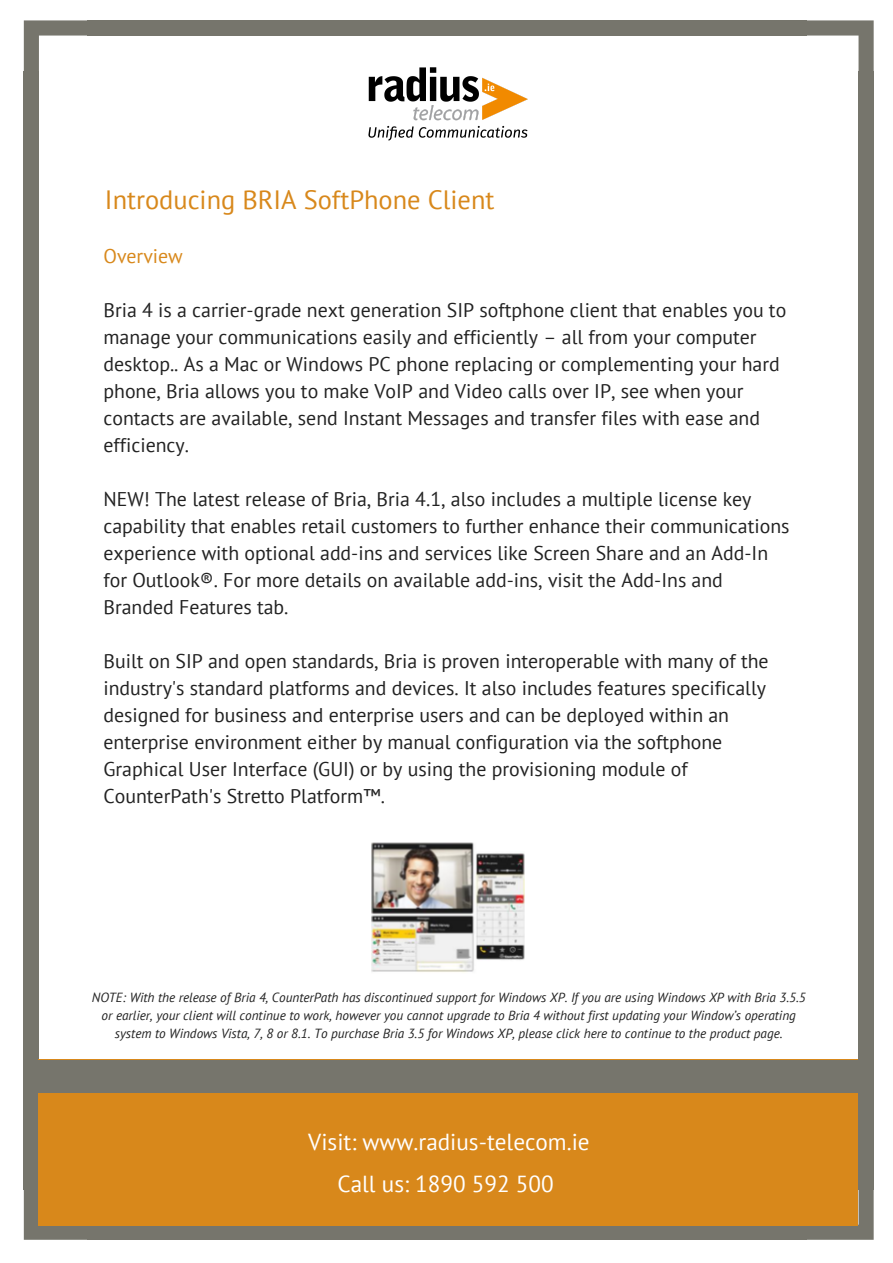
<style>
.page{position:relative;width:893px;height:1263px;background:#fff}
.page>*{position:absolute;margin:0;border:0;box-sizing:border-box;transform-origin:0 0}
.t1{font:26.4px "PT Sans";color:#d8881b}
.t2{font:23.1px/41.5px "PT Sans";color:#fff;text-align:center}
.t3{font:19.8px/27px "PT Sans";color:#222}
.t4{font:19.8px "PT Sans";color:#d8881b}
.t5{font:italic 13.2px/18px "PT Sans";color:#222;text-align:center}
</style>
<div class="page">
<svg style="left:24px;top:20px;width:63px;height:52px"></svg>
<div style="left:24px;top:72px;width:15px;height:1118px;background:#76756c"></div>
<svg style="left:24px;top:1190px;width:63px;height:50px"></svg>
<div style="left:87px;top:1225px;width:720px;height:15px;background:#76756c"></div>
<svg style="left:804px;top:1190px;width:69px;height:50px;background:#7c786c"></svg>
<div style="left:858px;top:72px;width:15px;height:1118px;background:#76756c"></div>
<div style="left:87px;top:20px;width:720px;height:16px;background:#76756c"></div>
<svg style="left:807px;top:20px;width:66px;height:52px"></svg>
<div style="left:38px;top:1059px;width:820px;height:166px;background:#d8881b"></div>
<div style="left:33px;top:1060px;width:826px;height:33px;background:#76756c"></div>
<img style="left:369px;top:67px;width:158px;height:74px">
<img style="left:371px;top:842px;width:154px;height:130px">
<h1 class="t1" style="left:105px;top:182px;width:391px">Introducing BRIA SoftPhone Client</h1>
<p class="t4" style="left:103px;top:243px;width:81px">Overview</p>
<p class="t3" style="left:103px;top:296px;width:684px">Bria 4 is a carrier-grade next generation SIP softphone client that enables you to manage your communications easily and efficiently – all from your computer desktop.. As a Mac or Windows PC phone replacing or complementing your hard phone, Bria allows you to make VoIP and Video calls over IP, see when your contacts are available, send Instant Messages and transfer files with ease and efficiency.</p>
<p class="t3" style="left:103px;top:485px;width:687px">NEW! The latest release of Bria, Bria 4.1, also includes a multiple license key capability that enables retail customers to further enhance their communications experience with optional add-ins and services like Screen Share and an Add-In for Outlook®. For more details on available add-ins, visit the Add-Ins and Branded Features tab.</p>
<p class="t3" style="left:103px;top:647px;width:666px">Built on SIP and open standards, Bria is proven interoperable with many of the industry's standard platforms and devices. It also includes features specifically designed for business and enterprise users and can be deployed within an enterprise environment either by manual configuration via the softphone Graphical User Interface (GUI) or by using the provisioning module of CounterPath's Stretto Platform™.</p>
<p class="t5" style="left:92px;top:988px;width:715px">NOTE: With the release of Bria 4, CounterPath has discontinued support for Windows XP. If you are using Windows XP with Bria 3.5.5 or earlier, your client will continue to work, however you cannot upgrade to Bria 4 without first updating your Window’s operating system to Windows Vista, 7, 8 or 8.1. To purchase Bria 3.5 for Windows XP, please click here to continue to the product page.</p>
<p class="t2" style="left:308px;top:1121px;width:283px">Visit: www.radius-telecom.ie<br>Call us: 1890 592 500</p>
</div>
